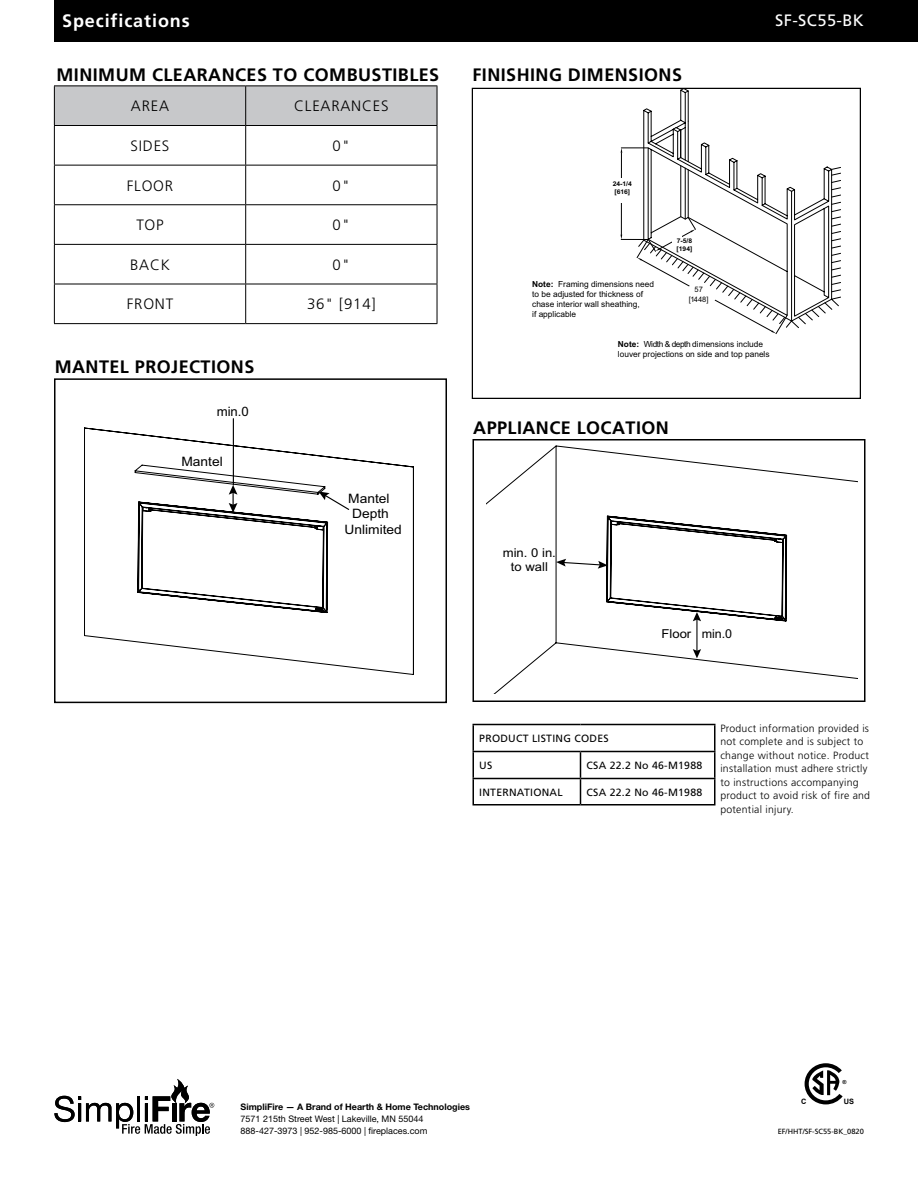
<style>
.page{position:relative;width:918px;height:1188px;background:#fff}
.page>*{position:absolute;margin:0;border:0;box-sizing:border-box;transform-origin:0 0}
.t1{font:700 18px "Frutiger";letter-spacing:.025em;color:#000}
.t2{font:700 18px "Frutiger";letter-spacing:.05em;color:#fff}
.t3{font:16.5px "Frutiger";letter-spacing:.025em;color:#fff}
.t4{font:300 15px "Frutiger";letter-spacing:.05em;color:#000}
.t5{font:12.9px "Arial";color:#000;scale:1.06 1}
.t6{font:12.9px "Arial";color:#000}
.t7{font:12.3px/14.7px "Arial";color:#000;text-align:center;scale:1.06 1}
.t8{font:300 10.5px/13.5px "Frutiger";letter-spacing:.025em;color:#000}
.t9{font:10.5px "Frutiger";letter-spacing:.025em;color:#000}
.t10{font:9px/12px "Helvetica Neue";color:#000}
.t11{font:700 9px "Helvetica Neue";color:#000}
.t12{font:8.4px/10.1px "Arial";color:#000}
.t13{font:7.5px "Frutiger";color:#000}
.t14{font:7.5px/9px "Arial";color:#000;text-align:center}
.t15{font:700 7.35px "Arial";color:#000}
.t16{font:700 6.45px/7.6px "Arial";color:#000;scale:1.06 1}
.t17{font:700 5.55px "Arial";color:#000}
.s1{font-weight:700}
</style>
<div class="page">
<div style="left:54px;top:0;width:864px;height:42px;background:#000"></div>
<hr style="left:472px;top:724px;width:108px;height:1px;background:#000">
<hr style="left:472px;top:725px;width:2px;height:26px;background:#000">
<hr style="left:580px;top:724px;width:136px;height:1px;background:#000">
<hr style="left:714px;top:725px;width:2px;height:26px;background:#000">
<hr style="left:472px;top:751px;width:108px;height:1px;background:#000">
<hr style="left:472px;top:752px;width:2px;height:26px;background:#000">
<hr style="left:580px;top:751px;width:136px;height:1px;background:#000">
<hr style="left:714px;top:752px;width:2px;height:26px;background:#000">
<hr style="left:472px;top:778px;width:108px;height:1px;background:#000">
<hr style="left:472px;top:779px;width:2px;height:25px;background:#000">
<hr style="left:580px;top:778px;width:136px;height:1px;background:#000">
<svg style="left:580px;top:752px;width:1px;height:52px"></svg>
<hr style="left:714px;top:779px;width:2px;height:25px;background:#000">
<hr style="left:472px;top:804px;width:108px;height:2px;background:#000">
<hr style="left:580px;top:804px;width:136px;height:2px;background:#000">
<svg style="left:805px;top:1063px;width:38px;height:41px"></svg>
<svg style="left:55px;top:87px;width:382px;height:236px"></svg>
<hr style="left:54px;top:86px;width:192px;height:1px;background:#000">
<hr style="left:54px;top:86px;width:1px;height:39px;background:#000">
<hr style="left:246px;top:86px;width:191px;height:1px;background:#000">
<hr style="left:245px;top:86px;width:1px;height:39px;background:#000">
<hr style="left:437px;top:86px;width:1px;height:39px;background:#000">
<hr style="left:54px;top:125px;width:192px;height:1px;background:#000">
<hr style="left:54px;top:126px;width:1px;height:39px;background:#000">
<hr style="left:246px;top:125px;width:191px;height:1px;background:#000">
<hr style="left:245px;top:126px;width:1px;height:39px;background:#000">
<hr style="left:437px;top:126px;width:1px;height:39px;background:#000">
<hr style="left:54px;top:165px;width:192px;height:1px;background:#000">
<hr style="left:54px;top:165px;width:1px;height:39px;background:#000">
<hr style="left:246px;top:165px;width:191px;height:1px;background:#000">
<hr style="left:245px;top:165px;width:1px;height:39px;background:#000">
<hr style="left:437px;top:165px;width:1px;height:39px;background:#000">
<hr style="left:54px;top:204px;width:192px;height:1px;background:#000">
<hr style="left:54px;top:205px;width:1px;height:39px;background:#000">
<hr style="left:246px;top:204px;width:191px;height:1px;background:#000">
<hr style="left:245px;top:205px;width:1px;height:39px;background:#000">
<hr style="left:437px;top:205px;width:1px;height:39px;background:#000">
<hr style="left:54px;top:244px;width:192px;height:1px;background:#000">
<hr style="left:54px;top:245px;width:1px;height:39px;background:#000">
<hr style="left:246px;top:244px;width:191px;height:1px;background:#000">
<hr style="left:245px;top:245px;width:1px;height:39px;background:#000">
<hr style="left:437px;top:245px;width:1px;height:39px;background:#000">
<hr style="left:54px;top:284px;width:192px;height:1px;background:#000">
<hr style="left:54px;top:284px;width:1px;height:39px;background:#000">
<hr style="left:246px;top:284px;width:191px;height:1px;background:#000">
<hr style="left:245px;top:284px;width:1px;height:39px;background:#000">
<hr style="left:437px;top:284px;width:1px;height:39px;background:#000">
<hr style="left:54px;top:323px;width:192px;height:1px;background:#000">
<hr style="left:246px;top:323px;width:191px;height:1px;background:#000">
<div style="left:472px;top:439px;width:394px;height:263px;border:2px solid #000"></div>
<svg style="left:84px;top:427px;width:330px;height:248px"></svg>
<hr style="left:233px;top:419px;width:1px;height:66px;background:#000">
<svg style="left:137px;top:485px;width:213px;height:128px"></svg>
<div style="left:54px;top:378px;width:393px;height:325px;border:2px solid #000"></div>
<svg style="left:643px;top:91px;width:46px;height:30px"></svg>
<svg style="left:621px;top:121px;width:220px;height:213px"></svg>
<div style="left:472px;top:88px;width:389px;height:311px;border:1px solid #000"></div>
<svg style="left:486px;top:446px;width:372px;height:248px"></svg>
<hr style="left:696px;top:618px;width:1px;height:34px;background:#000">
<svg style="left:693px;top:649px;width:8px;height:9px"></svg>
<svg style="left:556px;top:514px;width:231px;height:108px"></svg>
<svg style="left:54px;top:1079px;width:160px;height:57px"></svg>
<h1 class="t2" style="left:62px;top:10px;width:129px">Specifications</h1>
<h1 class="t1" style="left:56px;top:64px;width:384px">MINIMUM CLEARANCES TO COMBUSTIBLES</h1>
<h3 class="t4" style="left:131px;top:98px;width:40px">AREA</h3>
<h3 class="t4" style="left:294px;top:98px;width:96px">CLEARANCES</h3>
<h3 class="t4" style="left:131px;top:137px;width:40px">SIDES</h3>
<h3 class="t4" style="left:333px;top:137px;width:19px">0"</h3>
<h3 class="t4" style="left:127px;top:177px;width:48px">FLOOR</h3>
<h3 class="t4" style="left:333px;top:177px;width:19px">0"</h3>
<h3 class="t4" style="left:136px;top:217px;width:29px">TOP</h3>
<h3 class="t4" style="left:333px;top:217px;width:19px">0"</h3>
<h3 class="t4" style="left:130px;top:256px;width:41px">BACK</h3>
<h3 class="t4" style="left:333px;top:256px;width:19px">0"</h3>
<h3 class="t4" style="left:127px;top:296px;width:48px">FRONT</h3>
<h3 class="t4" style="left:307px;top:296px;width:70px">36" [914]</h3>
<h1 class="t1" style="left:55px;top:356px;width:201px">MANTEL PROJECTIONS</h1>
<p class="t6" style="left:217px;top:403px;width:34px">min.0</p>
<p class="t5" style="left:181px;top:453px;width:41px">Mantel</p>
<p class="t5" style="left:348px;top:489px;width:41px">Mantel</p>
<p class="t5" style="left:352px;top:505px;width:36px">Depth</p>
<p class="t5" style="left:344px;top:520px;width:56px">Unlimited</p>
<h1 class="t1" style="left:472px;top:64px;width:211px">FINISHING DIMENSIONS</h1>
<p class="t16" style="left:613px;top:180px;width:20px">24-1/4 [616]</p>
<h2 class="t3" style="left:775px;top:11px;width:90px">SF-SC55-BK</h2>
<p class="t16" style="left:677px;top:237px;width:16px">7-5/8 [194]</p>
<p class="t14" style="left:689px;top:285px;width:21px">57 [1448]</p>
<p class="t12" style="left:618px;top:339px;width:153px"><span class="s1">Note:</span> Width &amp; depth dimensions include louver projections on side and top panels</p>
<p class="t12" style="left:532px;top:279px;width:124px"><span class="s1">Note:</span> Framing dimensions need to be adjusted for thickness of chase interior wall sheathing,<br>if applicable</p>
<h1 class="t1" style="left:473px;top:417px;width:197px">APPLIANCE LOCATION</h1>
<p class="t7" style="left:503px;top:545px;width:52px">min. 0 in. to wall</p>
<p class="t7" style="left:662px;top:626px;width:68px">Floor min.0</p>
<p class="t9" style="left:479px;top:732px;width:131px">PRODUCT LISTING CODES</p>
<p class="t9" style="left:479px;top:759px;width:15px">US</p>
<p class="t9" style="left:586px;top:759px;width:117px">CSA 22.2 No 46-M1988</p>
<p class="t9" style="left:479px;top:786px;width:85px">INTERNATIONAL</p>
<p class="t9" style="left:586px;top:786px;width:117px">CSA 22.2 No 46-M1988</p>
<p class="t8" style="left:720px;top:721px;width:151px">Product information provided is not complete and is subject to change without notice. Product installation must adhere strictly to instructions accompanying product to avoid risk of fire and potential injury.</p>
<p class="t11" style="left:241px;top:1101px;width:231px">SimpliFire — A Brand of Hearth &amp; Home Technologies</p>
<p class="t10" style="left:241px;top:1113px;width:188px">7571 215th Street West | Lakeville, MN 55044<br>888-427-3973 | 952-985-6000 | fireplaces.com</p>
<p class="t15" style="left:801px;top:1097px;width:7px">C</p>
<p class="t17" style="left:843px;top:1078px;width:6px">®</p>
<p class="t15" style="left:844px;top:1097px;width:12px">US</p>
<p class="t13" style="left:778px;top:1127px;width:88px">EF/HHT/SF-SC55-BK_0820</p>
</div>
